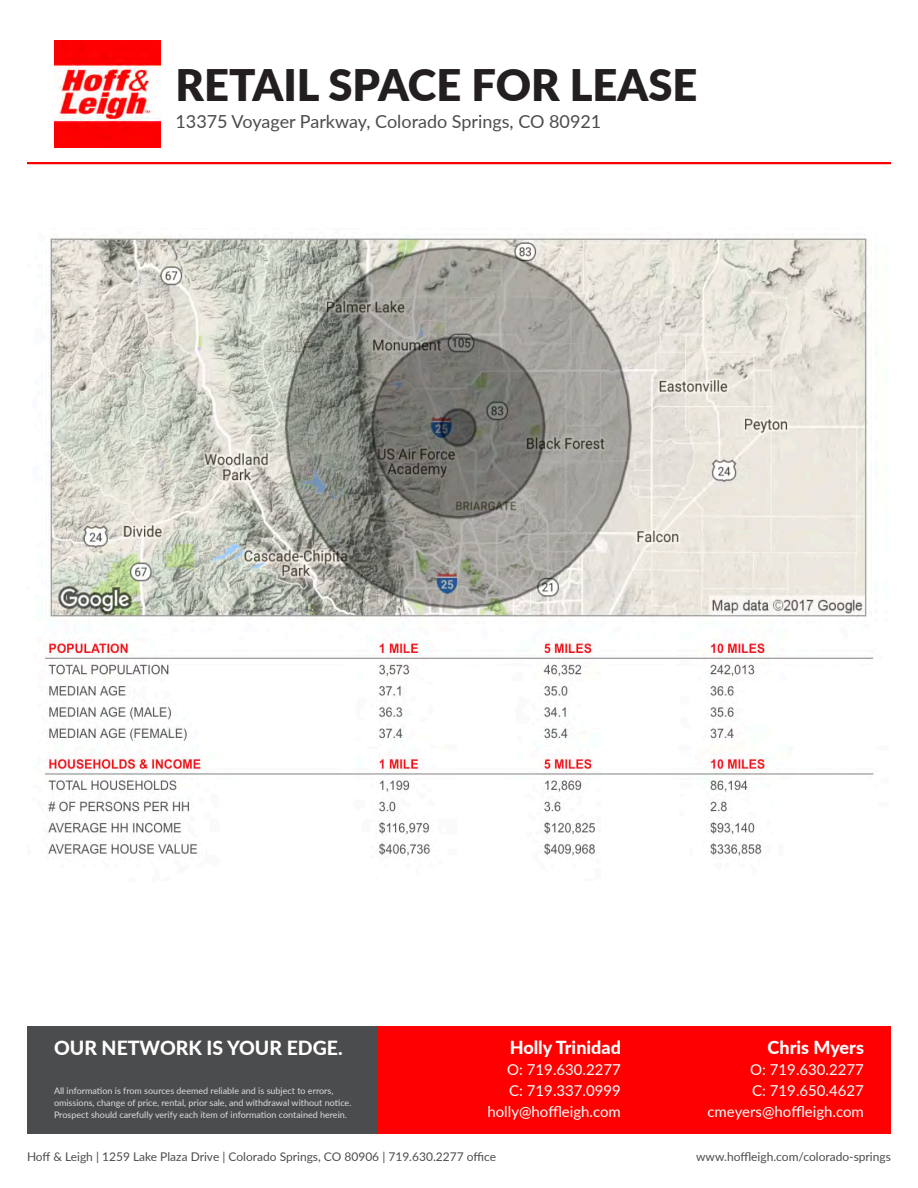
<style>
.page{position:relative;width:918px;height:1188px;background:#fff}
.page>*{position:absolute;margin:0;border:0;box-sizing:border-box;transform-origin:0 0}
.t1{font:900 43.5px "Lato";color:#231f20}
.t2{font:800 19.5px "Lato";color:#fff}
.t3{font:18px "Lato";color:#4b4c4d}
.t4{font:800 18px "Lato";color:#fff}
.t5{font:15px/21px "Lato";color:#fff;text-align:right}
.t6{font:12px "Lato";color:#4b4c4d}
.t7{font:9px/12px "Lato";color:#dcdddf}
</style>
<div class="page">
<div style="left:27px;top:1026px;width:351px;height:108px;background:#4b4c4d"></div>
<div style="left:378px;top:1026px;width:513px;height:108px;background:#f00"></div>
<img style="left:54px;top:40px;width:107px;height:107px">
<hr style="left:27px;top:162px;width:864px;height:2px;background:#f00">
<img style="left:44px;top:237px;width:831px;height:619px">
<p class="t1" style="left:176px;top:52px;width:524px">RETAIL SPACE FOR LEASE</p>
<p class="t3" style="left:176px;top:108px;width:427px">13375 Voyager Parkway, Colorado Springs, CO 80921</p>
<h3 class="t4" style="left:510px;top:1034px;width:113px">Holly Trinidad</h3>
<h3 class="t5" style="left:487px;top:1058px;width:135px">O: 719.630.2277<br>C: 719.337.0999 holly@hoffleigh.com</h3>
<h3 class="t6" style="left:27px;top:1148px;width:471px">Hoff &amp; Leigh | 1259 Lake Plaza Drive | Colorado Springs, CO 80906 | 719.630.2277 office</h3>
<h3 class="t6" style="left:696px;top:1148px;width:196px">www.hoffleigh.com/colorado-springs</h3>
<h2 class="t2" style="left:54px;top:1034px;width:290px">OUR NETWORK IS YOUR EDGE.</h2>
<h3 class="t4" style="left:768px;top:1034px;width:98px">Chris Myers</h3>
<h3 class="t5" style="left:707px;top:1058px;width:158px">O: 719.630.2277<br>C: 719.650.4627 cmeyers@hoffleigh.com</h3>
<p class="t7" style="left:54px;top:1084px;width:299px">All information is from sources deemed reliable and is subject to errors, omissions, change of price, rental, prior sale, and withdrawal without notice.<br>Prospect should carefully verify each item of information contained herein.</p>
</div>
